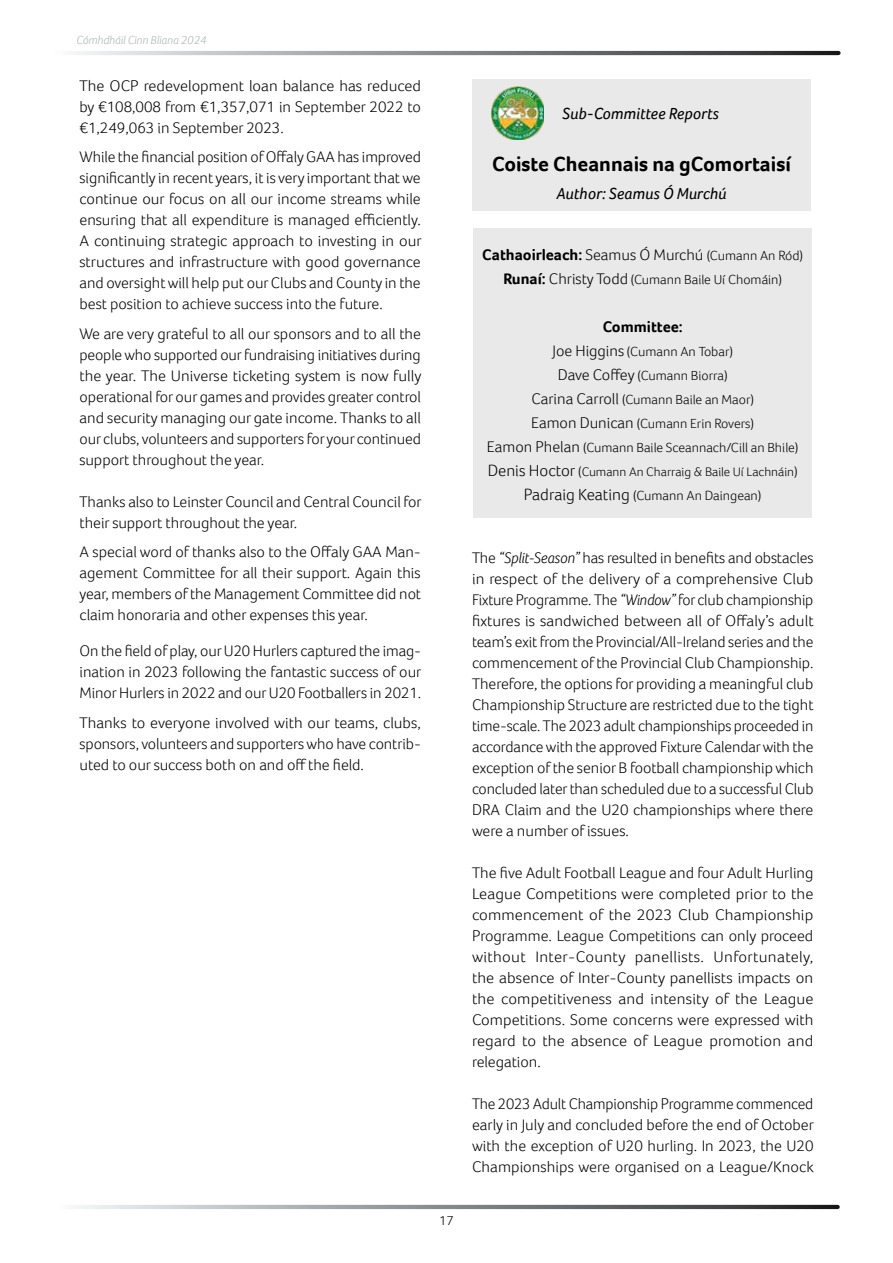
<style>
.page{position:relative;width:893px;height:1263px;background:#fff}
.page>*{position:absolute;margin:0;border:0;box-sizing:border-box;transform-origin:0 0}
.t1{font:700 21px "Foco";color:#000}
.t2{font:italic 16.5px "Foco";color:#000}
.t3{font:300 15.75px/21px "Foco";color:#000;text-align:justify}
.t4{font:700 15.75px "Foco";color:#000}
.t5{font:300 13.5px/24px "Foco";color:#000;text-align:center}
.t6{font:300 12.75px "Foco";color:#000}
.t7{font:italic 300 12px "Foco";color:#b1b4b6}
.s1{font-weight:300}
.s2{font-weight:300;font-size:13.5px}
.s3{font-weight:700;font-size:15.75px}
.s4{font-size:15.75px}
.s5{font-size:16.5px}
.s6{font-size:13.5px}
.s7{font-style:italic}
</style>
<div class="page">
<div style="left:473px;top:228px;width:339px;height:289px;background:#e9e9ea"></div>
<div style="left:472px;top:80px;width:339px;height:131px;background:#e9e9ea"></div>
<img style="left:491px;top:86px;width:53px;height:53px">
<svg style="left:74px;top:51px;width:764px;height:4px;background:#86888a"></svg>
<svg style="left:77px;top:1205px;width:761px;height:4px;background:#868789"></svg>
<p class="t7" style="left:77px;top:32px;width:132px">Cómhdháil Cinn Bliana 2024</p>
<p class="t3" style="left:80px;top:75px;width:343px">The OCP redevelopment loan balance has reduced by €108,008 from €1,357,071 in September 2022 to €1,249,063 in September 2023.</p>
<p class="t3" style="left:80px;top:146px;width:344px">While the financial position of Offaly GAA has improved significantly in recent years, it is very important that we continue our focus on all our income streams while ensuring that all expenditure is managed efficiently.<br>A continuing strategic approach to investing in our structures and infrastructure with good governance and oversight will help put our Clubs and County in the best position to achieve success into the future.</p>
<p class="t3" style="left:80px;top:323px;width:343px">We are very grateful to all our sponsors and to all the people who supported our fundraising initiatives during the year. The Universe ticketing system is now fully operational for our games and provides greater control and security managing our gate income. Thanks to all our clubs, volunteers and supporters for your continued support throughout the year.</p>
<p class="t3" style="left:80px;top:491px;width:344px">Thanks also to Leinster Council and Central Council for their support throughout the year.</p>
<p class="t3" style="left:80px;top:541px;width:343px">A special word of thanks also to the Offaly GAA Man&shy;agement Committee for all their support. Again this year, members of the Management Committee did not claim honoraria and other expenses this year.</p>
<p class="t3" style="left:80px;top:640px;width:343px">On the field of play, our U20 Hurlers captured the imag&shy;ination in 2023 following the fantastic success of our Minor Hurlers in 2022 and our U20 Footballers in 2021.</p>
<p class="t3" style="left:80px;top:712px;width:343px">Thanks to everyone involved with our teams, clubs, sponsors, volunteers and supporters who have contrib&shy;uted to our success both on and off the field.</p>
<p class="t2" style="left:562px;top:103px;width:158px">Sub-Committee Reports</p>
<h1 class="t1" style="left:492px;top:150px;width:300px">Coiste Cheannais na gComortaisí</h1>
<p class="t2" style="left:556px;top:183px;width:172px">Author: Seamus Ó Murchú</p>
<p class="t4" style="left:482px;top:244px;width:322px">Cathaoirleach: <span class="s1">Seamus Ó Murchú</span> <span class="s2">(Cumann An Ród)</span></p>
<p class="t5" style="left:503px;top:267px;width:280px"><span class="s3">Runaí:</span> <span class="s4">Christy Todd</span> (Cumann Baile Uí Chomáin)</p>
<p class="t4" style="left:603px;top:316px;width:82px">Committee:</p>
<p class="t5" style="left:487px;top:339px;width:313px"><span class="s4">Joe Higgins</span> (Cumann An Tobar)<br><span class="s4">Dave Coffey</span> (Cumann Biorra)<br><span class="s4">Carina Carroll</span> (Cumann Baile an Maor)<br><span class="s4">Eamon Dunican</span> (Cumann Erin Rovers)<br><span class="s4">Eamon Phelan</span> (Cumann Baile Sceannach/Cill an Bhile)</p>
<p class="t6" style="left:488px;top:463px;width:312px"><span class="s5">Denis Hoctor</span> <span class="s6">(</span>Cumann An Charraig &amp; Baile Uí Lachnáin<span class="s6">)</span></p>
<p class="t5" style="left:524px;top:483px;width:239px"><span class="s5">Padraig Keating</span> (Cumann An Daingean)</p>
<p class="t5" style="left:439px;top:1208px;width:16px">17</p>
<p class="t3" style="left:472px;top:547px;width:343px">The <span class="s7">“Split-Season”</span> has resulted in benefits and obstacles in respect of the delivery of a comprehensive Club Fixture Programme. The <span class="s7">“Window”</span> for club championship fixtures is sandwiched between all of Offaly’s adult team’s exit from the Provincial/All-Ireland series and the commencement of the Provincial Club Championship.<br>Therefore, the options for providing a meaningful club Championship Structure are restricted due to the tight time-scale. The 2023 adult championships proceeded in accordance with the approved Fixture Calendar with the exception of the senior B football championship which concluded later than scheduled due to a successful Club DRA Claim and the U20 championships where there were a number of issues.</p>
<p class="t3" style="left:472px;top:862px;width:343px">The five Adult Football League and four Adult Hurling League Competitions were completed prior to the commencement of the 2023 Club Championship Programme. League Competitions can only proceed without Inter-County panellists. Unfortunately, the absence of Inter-County panellists impacts on the competitiveness and intensity of the League Competitions. Some concerns were expressed with regard to the absence of League promotion and relegation.</p>
<p class="t3" style="left:472px;top:1093px;width:343px">The 2023 Adult Championship Programme commenced early in July and concluded before the end of October with the exception of U20 hurling. In 2023, the U20<br>Championships were organised on a League/Knock</p>
</div>
